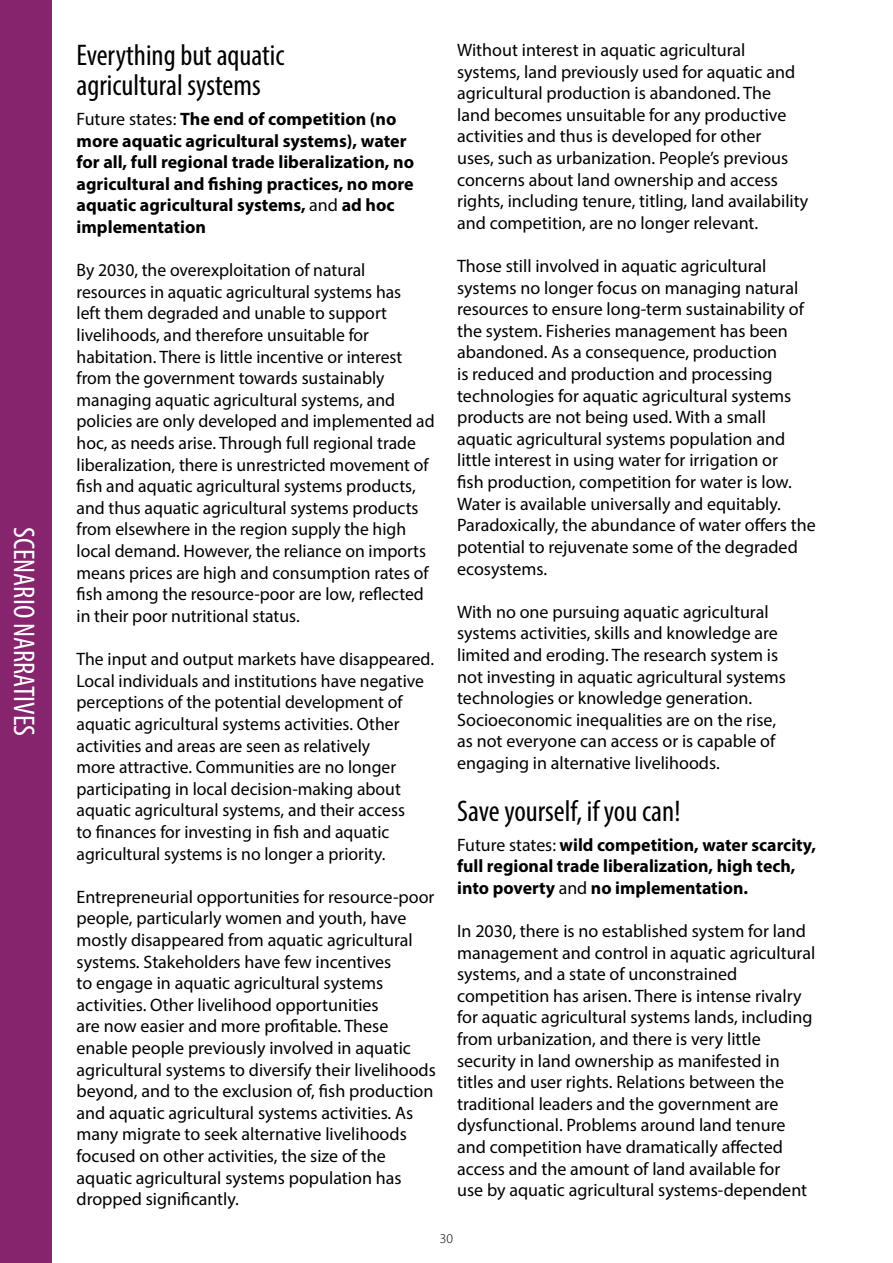
<style>
.page{position:relative;width:893px;height:1263px;background:#fff}
.page>*{position:absolute;margin:0;border:0;box-sizing:border-box;transform-origin:0 0}
.t1{font:condensed 30px/30px "Myriad Pro";color:#000}
.t2{font:condensed 30px "Myriad Pro";color:#fff}
.t3{font:18px/21.6px "Myriad Pro";color:#000}
.t4{font:700 18px/21.6px "Myriad Pro";color:#000}
.t5{font:300 13.5px "Myriad Pro";color:#000}
.s1{font-weight:400}
</style>
<div class="page">
<div style="left:0;top:0;width:51px;height:1263px;background:#86246e"></div>
<h1 class="t2" style="left:42px;top:527px;width:211px;rotate:90deg">SCENARIO NARRATIVES</h1>
<h1 class="t1" style="left:77px;top:40px;width:209px">Everything but aquatic agricultural systems</h1>
<p class="t4" style="left:77px;top:108px;width:339px"><span class="s1">Future states:</span> The end of competition (no more aquatic agricultural systems), water for all, full regional trade liberalization, no agricultural and fishing practices, no more aquatic agricultural systems, <span class="s1">and</span> ad hoc implementation</p>
<p class="t3" style="left:77px;top:259px;width:360px">By 2030, the overexploitation of natural resources in aquatic agricultural systems has<br>left them degraded and unable to support livelihoods, and therefore unsuitable for habitation. There is little incentive or interest from the government towards sustainably managing aquatic agricultural systems, and policies are only developed and implemented ad hoc, as needs arise. Through full regional trade liberalization, there is unrestricted movement of fish and aquatic agricultural systems products, and thus aquatic agricultural systems products from elsewhere in the region supply the high local demand. However, the reliance on imports means prices are high and consumption rates of fish among the resource-poor are low, reflected in their poor nutritional status.</p>
<p class="t3" style="left:77px;top:648px;width:359px">The input and output markets have disappeared.<br>Local individuals and institutions have negative perceptions of the potential development of aquatic agricultural systems activities. Other activities and areas are seen as relatively<br>more attractive. Communities are no longer participating in local decision-making about aquatic agricultural systems, and their access<br>to finances for investing in fish and aquatic agricultural systems is no longer a priority.</p>
<p class="t3" style="left:77px;top:886px;width:361px">Entrepreneurial opportunities for resource-poor people, particularly women and youth, have mostly disappeared from aquatic agricultural systems. Stakeholders have few incentives<br>to engage in aquatic agricultural systems activities. Other livelihood opportunities<br>are now easier and more profitable. These enable people previously involved in aquatic agricultural systems to diversify their livelihoods beyond, and to the exclusion of, fish production and aquatic agricultural systems activities. As many migrate to seek alternative livelihoods focused on other activities, the size of the aquatic agricultural systems population has dropped significantly.</p>
<p class="t3" style="left:457px;top:39px;width:353px">Without interest in aquatic agricultural systems, land previously used for aquatic and agricultural production is abandoned. The land becomes unsuitable for any productive activities and thus is developed for other<br>uses, such as urbanization. People’s previous concerns about land ownership and access rights, including tenure, titling, land availability and competition, are no longer relevant.</p>
<p class="t3" style="left:457px;top:255px;width:360px">Those still involved in aquatic agricultural systems no longer focus on managing natural resources to ensure long-term sustainability of the system. Fisheries management has been abandoned. As a consequence, production<br>is reduced and production and processing technologies for aquatic agricultural systems products are not being used. With a small aquatic agricultural systems population and little interest in using water for irrigation or<br>fish production, competition for water is low.<br>Water is available universally and equitably.<br>Paradoxically, the abundance of water offers the potential to rejuvenate some of the degraded ecosystems.</p>
<p class="t3" style="left:457px;top:601px;width:330px">With no one pursuing aquatic agricultural systems activities, skills and knowledge are limited and eroding. The research system is not investing in aquatic agricultural systems technologies or knowledge generation.<br>Socioeconomic inequalities are on the rise, as not everyone can access or is capable of engaging in alternative livelihoods.</p>
<h1 class="t1" style="left:457px;top:795px;width:225px">Save yourself, if you can!</h1>
<p class="t4" style="left:457px;top:833px;width:360px"><span class="s1">Future states:</span> wild competition, water scarcity, full regional trade liberalization, high tech, into poverty <span class="s1">and</span> no implementation.</p>
<p class="t3" style="left:457px;top:920px;width:360px">In 2030, there is no established system for land management and control in aquatic agricultural systems, and a state of unconstrained competition has arisen. There is intense rivalry for aquatic agricultural systems lands, including from urbanization, and there is very little security in land ownership as manifested in titles and user rights. Relations between the traditional leaders and the government are dysfunctional. Problems around land tenure and competition have dramatically affected access and the amount of land available for<br>use by aquatic agricultural systems-dependent</p>
<p class="t5" style="left:440px;top:1231px;width:15px">30</p>
</div>
